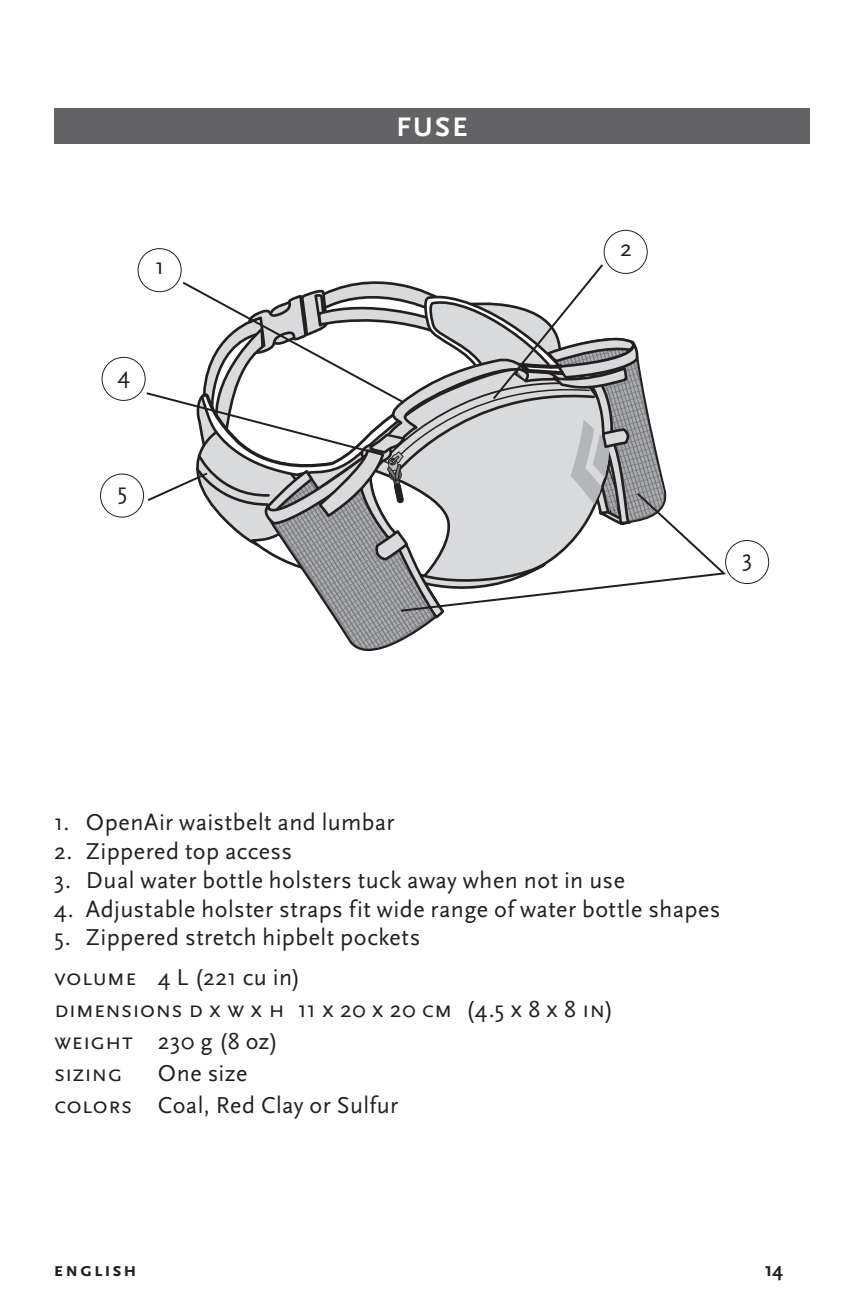
<style>
.page{position:relative;width:864px;height:1296px;background:#fff}
.page>*{position:absolute;margin:0;border:0;box-sizing:border-box;transform-origin:0 0}
.t1{font:700 28px "Scala Sans Pro";color:#fff}
.t2{font:24px/32px "Scala Sans Pro";letter-spacing:.02em;color:#231f20}
.t3{font:700 20px "Scala Sans Pro";color:#231f20}
</style>
<div class="page">
<svg style="left:100px;top:230px;width:669px;height:421px"></svg>
<div style="left:54px;top:108px;width:756px;height:36px;background:#636366"></div>
<p class="t2" style="left:155px;top:250px;width:11px">1</p>
<p class="t2" style="left:118px;top:359px;width:14px">4</p>
<p class="t2" style="left:117px;top:476px;width:11px">5</p>
<p class="t1" style="left:397px;top:111px;width:72px">FUSE</p>
<p class="t2" style="left:620px;top:232px;width:13px">2</p>
<p class="t2" style="left:742px;top:542px;width:12px">3</p>
<p class="t2" style="left:54px;top:806px;width:342px">1. OpenAir waistbelt and lumbar</p>
<p class="t2" style="left:54px;top:835px;width:240px">2. Zippered top access</p>
<p class="t2" style="left:54px;top:864px;width:572px">3. Dual water bottle holsters tuck away when not in use</p>
<p class="t2" style="left:54px;top:893px;width:668px">4. Adjustable holster straps fit wide range of water bottle shapes</p>
<p class="t2" style="left:54px;top:918px;width:368px;line-height:40px">5. Zippered stretch hipbelt pockets volume 4 L (221 cu in)</p>
<p class="t2" style="left:54px;top:994px;width:561px">dimensions d x w x h 11 x 20 x 20 cm (4.5 x 8 x 8 in) weight 230 g (8 oz)<br>sizing</p>
<p class="t2" style="left:54px;top:1058px;width:346px;text-indent:104px">One size<br>colors Coal, Red Clay or Sulfur</p>
<p class="t3" style="left:54px;top:1258px;width:85px">english</p>
<p class="t3" style="left:765px;top:1258px;width:20px">14</p>
</div>
